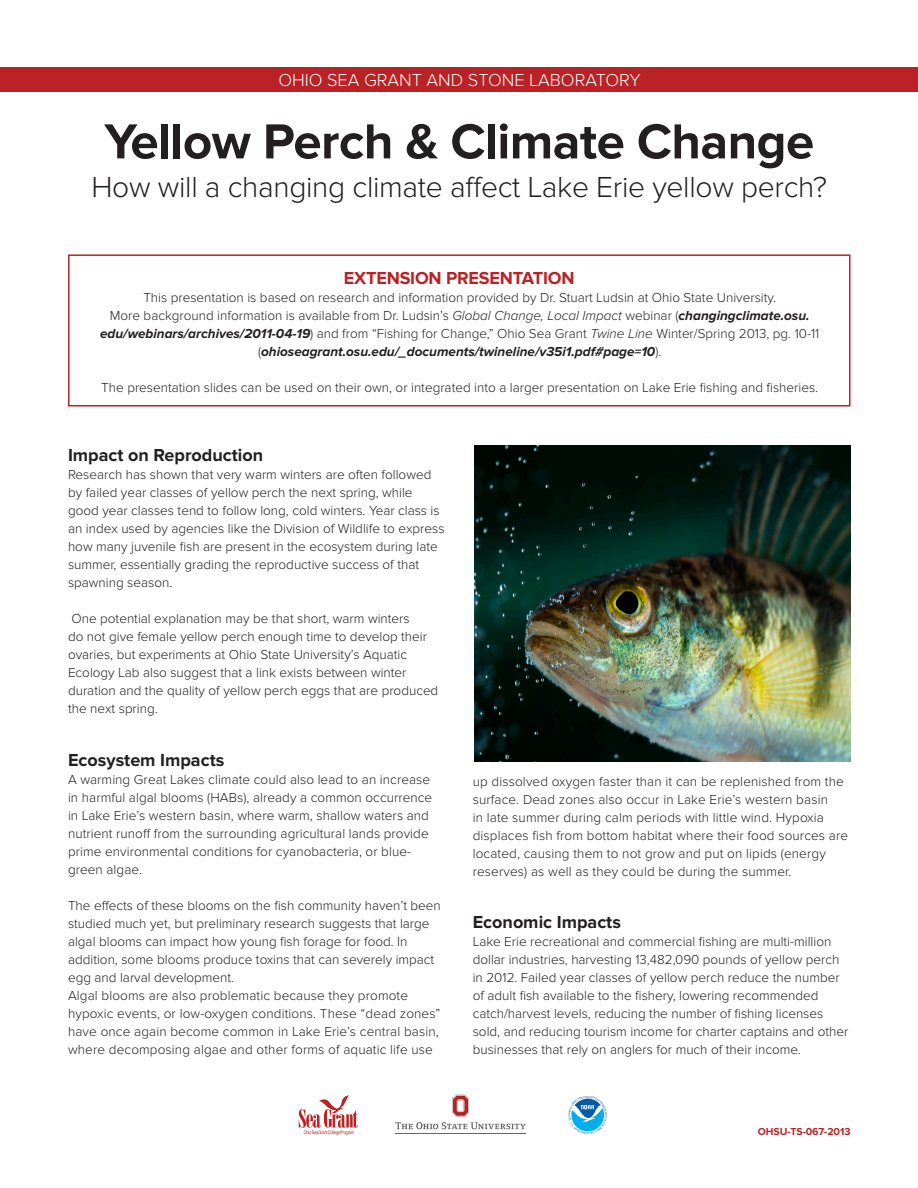
<style>
.page{position:relative;width:918px;height:1188px;background:#fff}
.page>*{position:absolute;margin:0;border:0;box-sizing:border-box;transform-origin:0 0}
.t1{font:700 51px "Proxima Nova";letter-spacing:-.01em;color:#231f20}
.t2{font:300 30px "Proxima Nova";letter-spacing:-.01em;color:#231f20}
.t3{font:700 18px "Proxima Nova";color:#231f20}
.t4{font:300 18px "Proxima Nova";color:#fff}
.t5{font:700 18px "Proxima Nova";letter-spacing:-.01em;color:#ba2225}
.t6{font:300 13.5px/18px "Proxima Nova";color:#231f20}
.t7{font:700 10.5px "Proxima Nova";letter-spacing:-.005em;color:#ba2225}
.s1{font-style:italic}
.s2{font-weight:700;font-style:italic}
</style>
<div class="page">
<div style="left:68px;top:254px;width:782px;height:152px;border:2px solid #ba2225"></div>
<div style="left:0;top:68px;width:918px;height:24px;background:#ba2225"></div>
<img style="left:474px;top:446px;width:376px;height:316px">
<svg style="left:299px;top:1095px;width:59px;height:40px"></svg>
<svg style="left:395px;top:1095px;width:131px;height:34px"></svg>
<hr style="left:395px;top:1133px;width:131px;height:1px;background:#666">
<svg style="left:571px;top:1098px;width:34px;height:34px"></svg>
<p class="t4" style="left:278px;top:70px;width:364px">OHIO SEA GRANT AND STONE LABORATORY</p>
<p class="t1" style="left:104px;top:112px;width:711px">Yellow Perch &amp; Climate Change</p>
<p class="t2" style="left:91px;top:170px;width:737px">How will a changing climate affect Lake Erie yellow perch?</p>
<p class="t5" style="left:344px;top:267px;width:232px">EXTENSION PRESENTATION</p>
<p class="t6" style="left:143px;top:288px;width:634px">This presentation is based on research and information provided by Dr. Stuart Ludsin at Ohio State University.</p>
<p class="t6" style="left:100px;top:306px;width:721px;text-align:center">More background information is available from Dr. Ludsin’s <span class="s1">Global Change, Local Impact</span> webinar (<span class="s2">changingclimate.osu. edu/webinars/archives/2011-04-19</span>) and from “Fishing for Change,” Ohio Sea Grant <span class="s1">Twine Line</span> Winter/Spring 2013, pg. 10-11 (<span class="s2">ohioseagrant.osu.edu/_documents/twineline/v35i1.pdf#page=10</span>).</p>
<p class="t6" style="left:101px;top:378px;width:718px">The presentation slides can be used on their own, or integrated into a larger presentation on Lake Erie fishing and fisheries.</p>
<p class="t3" style="left:68px;top:444px;width:197px">Impact on Reproduction</p>
<p class="t6" style="left:68px;top:465px;width:378px">Research has shown that very warm winters are often followed by failed year classes of yellow perch the next spring, while good year classes tend to follow long, cold winters. Year class is an index used by agencies like the Division of Wildlife to express how many juvenile fish are present in the ecosystem during late summer, essentially grading the reproductive success of that spawning season.</p>
<p class="t6" style="left:68px;top:609px;width:372px">One potential explanation may be that short, warm winters<br>do not give female yellow perch enough time to develop their ovaries, but experiments at Ohio State University’s Aquatic Ecology Lab also suggest that a link exists between winter duration and the quality of yellow perch eggs that are produced the next spring.</p>
<p class="t3" style="left:68px;top:750px;width:158px">Ecosystem Impacts</p>
<p class="t6" style="left:68px;top:771px;width:366px">A warming Great Lakes climate could also lead to an increase in harmful algal blooms (HABs), already a common occurrence in Lake Erie’s western basin, where warm, shallow waters and nutrient runoff from the surrounding agricultural lands provide prime environmental conditions for cyanobacteria, or blue&shy;green algae.</p>
<p class="t6" style="left:68px;top:897px;width:374px">The effects of these blooms on the fish community haven’t been studied much yet, but preliminary research suggests that large algal blooms can impact how young fish forage for food. In addition, some blooms produce toxins that can severely impact egg and larval development.</p>
<p class="t6" style="left:68px;top:987px;width:374px">Algal blooms are also problematic because they promote hypoxic events, or low-oxygen conditions. These “dead zones” have once again become common in Lake Erie’s central basin, where decomposing algae and other forms of aquatic life use</p>
<p class="t6" style="left:473px;top:773px;width:377px">up dissolved oxygen faster than it can be replenished from the surface. Dead zones also occur in Lake Erie’s western basin<br>in late summer during calm periods with little wind. Hypoxia displaces fish from bottom habitat where their food sources are located, causing them to not grow and put on lipids (energy reserves) as well as they could be during the summer.</p>
<p class="t3" style="left:473px;top:911px;width:150px">Economic Impacts</p>
<p class="t6" style="left:473px;top:933px;width:377px">Lake Erie recreational and commercial fishing are multi-million dollar industries, harvesting 13,482,090 pounds of yellow perch in 2012. Failed year classes of yellow perch reduce the number of adult fish available to the fishery, lowering recommended catch/harvest levels, reducing the number of fishing licenses sold, and reducing tourism income for charter captains and other businesses that rely on anglers for much of their income.</p>
<p class="t7" style="left:758px;top:1125px;width:94px">OHSU-TS-067-2013</p>
</div>
